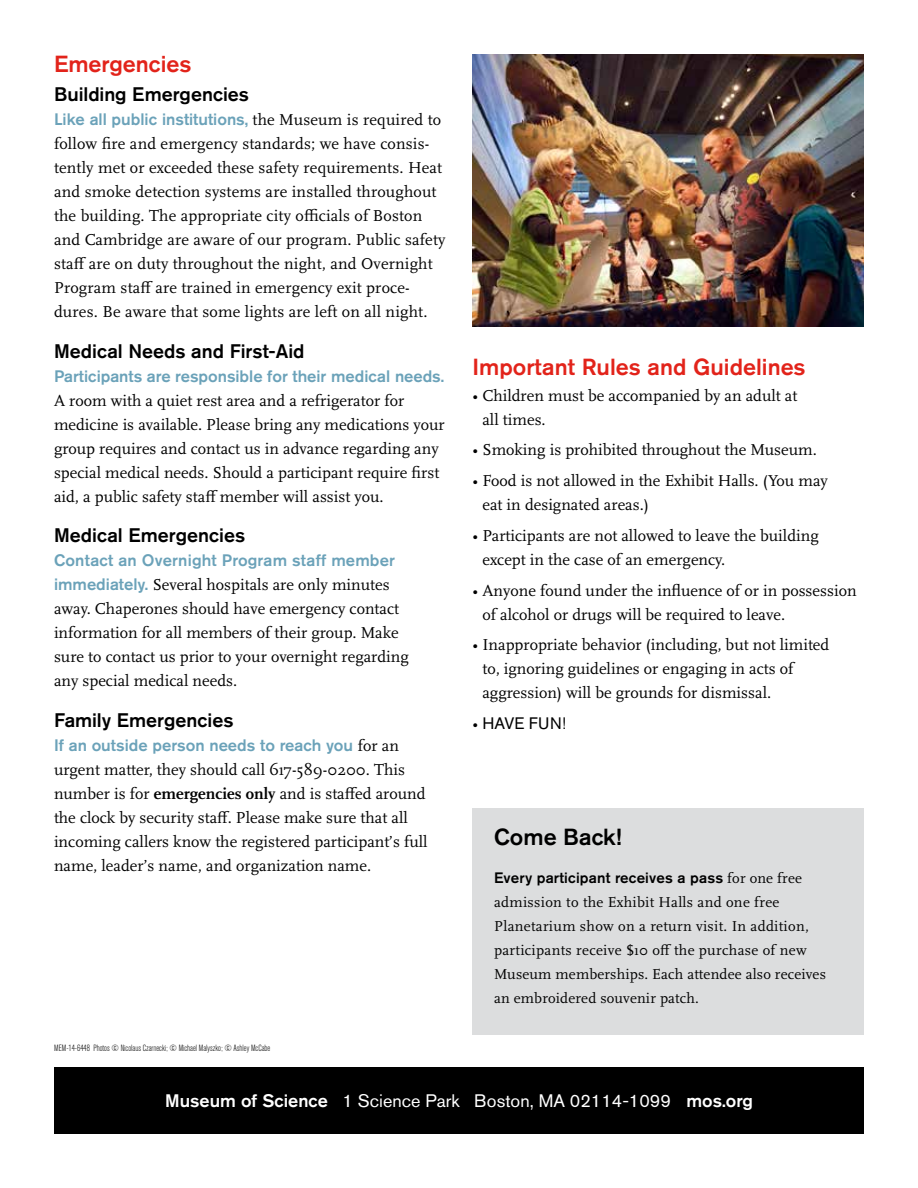
<style>
.page{position:relative;width:918px;height:1188px;background:#fff}
.page>*{position:absolute;margin:0;border:0;box-sizing:border-box;transform-origin:0 0}
.t1{font:500 23.1px "Akzidenz Grotesk BE";color:#e2231a}
.t2{font:500 23.1px "Akzidenz Grotesk BE";color:#000}
.t3{font:500 19.5px "Akzidenz Grotesk BE";color:#000}
.t4{font:18px "Akzidenz Grotesk BE";color:#fff}
.t5{font:16.5px/24px "Scala OT";color:#000}
.t6{font:500 16.5px "Akzidenz Grotesk BE";color:#6ba2b9}
.t7{font:16.5px "Akzidenz Grotesk BE";color:#000}
.t8{font:15px/24px "Scala OT";letter-spacing:.02em;color:#000}
.t9{font:500 15px "Akzidenz Grotesk BE";letter-spacing:.01em;color:#000}
.t10{font:300 condensed 9px "Akzidenz Grotesk BE";color:#000}
.s1{font-family:"Scala OT";font-weight:400;color:#000}
.s2{font-family:"Akzidenz Grotesk BE";font-weight:500;color:#6ba2b9}
.s3{font-weight:700}
.s4{font-family:"Scala OT"}
.s5{font-family:"Scala OT";font-weight:400}
.s6{font-weight:500}
</style>
<div class="page">
<div style="left:472px;top:808px;width:392px;height:227px;background:#dcddde"></div>
<img style="left:472px;top:54px;width:392px;height:272px">
<div style="left:54px;top:1068px;width:810px;height:66px;background:#000"></div>
<h1 class="t1" style="left:54px;top:50px;width:139px">Emergencies</h1>
<p class="t3" style="left:54px;top:82px;width:197px">Building Emergencies</p>
<p class="t6" style="left:54px;top:109px;width:389px">Like all public institutions, <span class="s1">the Museum is required to</span></p>
<p class="t5" style="left:54px;top:132px;width:393px">follow fire and emergency standards; we have consis&shy;tently met or exceeded these safety requirements. Heat and smoke detection systems are installed throughout the building. The appropriate city officials of Boston and Cambridge are aware of our program. Public safety staff are on duty throughout the night, and Overnight Program staff are trained in emergency exit proce&shy;dures. Be aware that some lights are left on all night.</p>
<p class="t3" style="left:54px;top:339px;width:252px">Medical Needs and First-Aid</p>
<p class="t6" style="left:54px;top:366px;width:392px">Participants are responsible for their medical needs.</p>
<p class="t5" style="left:54px;top:389px;width:392px">A room with a quiet rest area and a refrigerator for medicine is available. Please bring any medications your group requires and contact us in advance regarding any special medical needs. Should a participant require first aid, a public safety staff member will assist you.</p>
<p class="t3" style="left:54px;top:523px;width:193px">Medical Emergencies</p>
<p class="t6" style="left:54px;top:550px;width:343px">Contact an Overnight Program staff member</p>
<p class="t5" style="left:54px;top:573px;width:356px"><span class="s2">immediately.</span> Several hospitals are only minutes away. Chaperones should have emergency contact information for all members of their group. Make sure to contact us prior to your overnight regarding any special medical needs.</p>
<p class="t3" style="left:54px;top:708px;width:181px">Family Emergencies</p>
<p class="t6" style="left:54px;top:735px;width:347px">If an outside person needs to reach you <span class="s1">for an</span></p>
<p class="t5" style="left:54px;top:758px;width:375px">urgent matter, they should call 617-589-0200. This number is for <span class="s3">emergencies only</span> and is staffed around the clock by security staff. Please make sure that all incoming callers know the registered participant’s full name, leader’s name, and organization name.</p>
<p class="t10" style="left:54px;top:1043px;width:218px">MEM-14-6448 Photos © Nicolaus Czarnecki; © Michael Malyszko; © Ashley McCabe</p>
<h1 class="t1" style="left:472px;top:352px;width:335px">Important Rules and Guidelines</h1>
<p class="t5" style="left:482px;top:384px;width:316px;text-indent:-10px">• Children must be accompanied by an adult at all times.</p>
<p class="t5" style="left:472px;top:438px;width:346px">• Smoking is prohibited throughout the Museum.</p>
<p class="t5" style="left:482px;top:469px;width:347px;text-indent:-10px">• Food is not allowed in the Exhibit Halls. (You may eat in designated areas.)</p>
<p class="t5" style="left:482px;top:524px;width:338px;text-indent:-10px">• Participants are not allowed to leave the building except in the case of an emergency.</p>
<p class="t5" style="left:482px;top:579px;width:376px;text-indent:-10px">• Anyone found under the influence of or in possession of alcohol or drugs will be required to leave.</p>
<p class="t5" style="left:482px;top:633px;width:348px;text-indent:-10px">• Inappropriate behavior (including, but not limited to, ignoring guidelines or engaging in acts of aggression) will be grounds for dismissal.</p>
<p class="t7" style="left:472px;top:714px;width:95px"><span class="s4">•</span> HAVE FUN!</p>
<h1 class="t2" style="left:494px;top:823px;width:129px">Come Back!</h1>
<p class="t9" style="left:494px;top:868px;width:309px">Every participant receives a pass <span class="s5">for one free</span></p>
<p class="t8" style="left:494px;top:890px;width:333px">admission to the Exhibit Halls and one free Planetarium show on a return visit. In addition, participants receive $10 off the purchase of new Museum memberships. Each attendee also receives an embroidered souvenir patch.</p>
<p class="t4" style="left:165px;top:1090px;width:589px"><span class="s6">Museum of Science</span> 1 Science Park Boston, MA 02114-1099 <span class="s6">mos.org</span></p>
</div>
